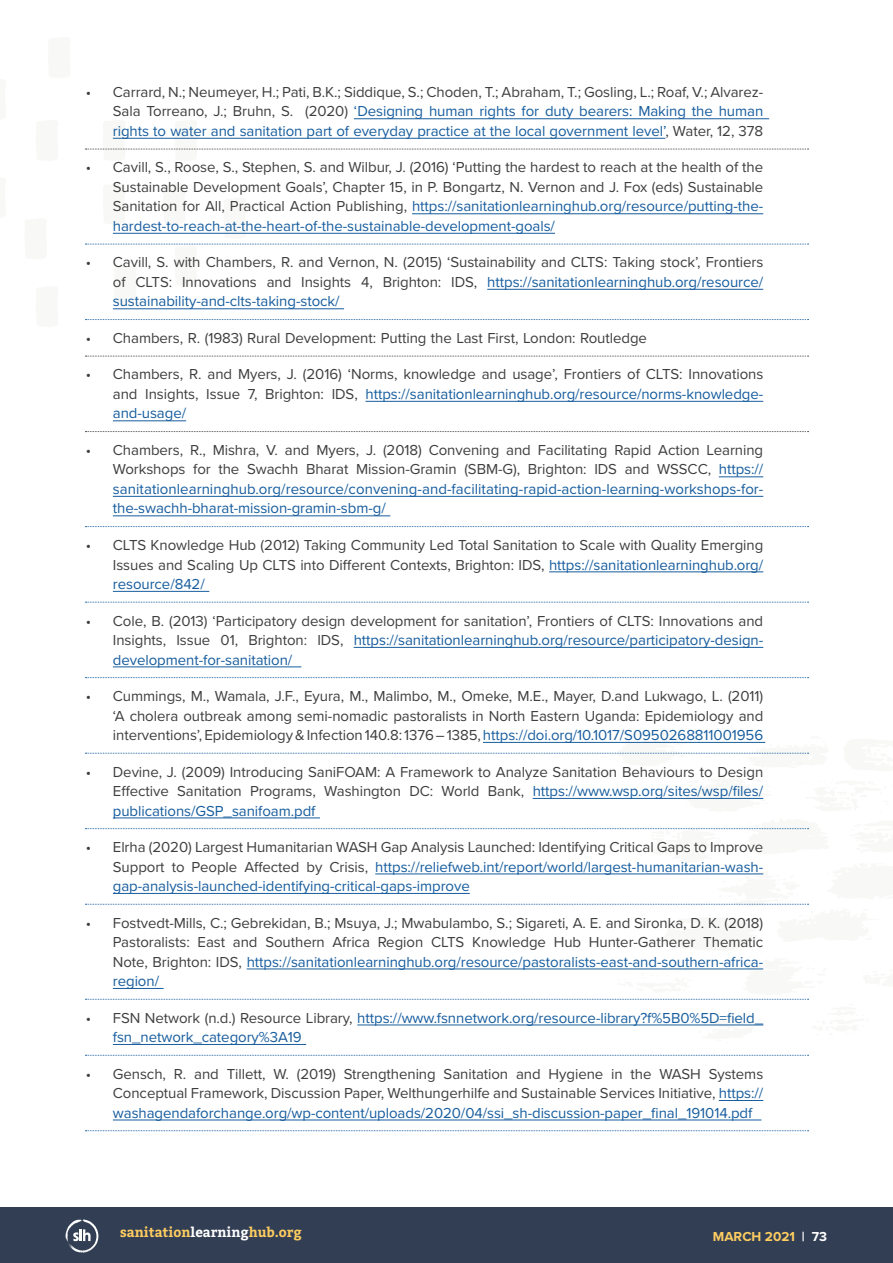
<style>
.page{position:relative;width:893px;height:1263px;background:#fff}
.page>*{position:absolute;margin:0;border:0;box-sizing:border-box;transform-origin:0 0}
.t1{font:15px/19.5px "Proxima Nova";letter-spacing:-.005em;color:#3e3e3f;text-align:justify}
.t2{font:15px/19.5px "Proxima Nova";letter-spacing:-.005em;color:#175d9e}
.t3{font:700 13.5px "Bitter";color:#fecd60}
.t4{font:700 13.5px "Proxima Nova";color:#fecd60}
.s1{color:#175d9e}
.s2{color:#3e3e3f}
.s3{color:#fff}
</style>
<div class="page">
<svg style="left:611px;top:741px;width:198px;height:285px"></svg>
<hr style="left:354px;top:118px;width:415px;height:1px;background:#175d9e">
<svg style="left:85px;top:119px;width:723px;height:31px"></svg>
<hr style="left:113px;top:138px;width:552px;height:1px;background:#175d9e">
<svg style="left:85px;top:213px;width:723px;height:77px"></svg>
<hr style="left:113px;top:233px;width:442px;height:1px;background:#175d9e">
<hr style="left:487px;top:289px;width:276px;height:1px;background:#175d9e">
<svg style="left:85px;top:319px;width:723px;height:1px"></svg>
<hr style="left:113px;top:308px;width:231px;height:1px;background:#175d9e">
<svg style="left:85px;top:356px;width:723px;height:1px"></svg>
<hr style="left:365px;top:401px;width:398px;height:1px;background:#175d9e">
<svg style="left:85px;top:431px;width:723px;height:1px"></svg>
<hr style="left:113px;top:420px;width:73px;height:1px;background:#175d9e">
<hr style="left:719px;top:476px;width:44px;height:1px;background:#175d9e">
<hr style="left:113px;top:496px;width:650px;height:1px;background:#175d9e">
<svg style="left:85px;top:526px;width:723px;height:1px"></svg>
<hr style="left:113px;top:515px;width:277px;height:1px;background:#175d9e">
<hr style="left:549px;top:571px;width:214px;height:1px;background:#175d9e">
<svg style="left:85px;top:602px;width:723px;height:1px"></svg>
<hr style="left:113px;top:591px;width:96px;height:1px;background:#175d9e">
<hr style="left:354px;top:647px;width:409px;height:1px;background:#175d9e">
<svg style="left:85px;top:677px;width:723px;height:1px"></svg>
<hr style="left:113px;top:666px;width:188px;height:1px;background:#175d9e">
<svg style="left:85px;top:753px;width:723px;height:1px"></svg>
<hr style="left:483px;top:742px;width:282px;height:1px;background:#175d9e">
<hr style="left:533px;top:798px;width:230px;height:1px;background:#175d9e">
<svg style="left:85px;top:828px;width:723px;height:1px"></svg>
<hr style="left:113px;top:817px;width:207px;height:1px;background:#175d9e">
<hr style="left:375px;top:873px;width:388px;height:1px;background:#175d9e">
<svg style="left:85px;top:904px;width:723px;height:1px"></svg>
<hr style="left:113px;top:893px;width:357px;height:1px;background:#175d9e">
<hr style="left:247px;top:968px;width:516px;height:1px;background:#175d9e">
<svg style="left:85px;top:999px;width:723px;height:1px"></svg>
<hr style="left:113px;top:988px;width:51px;height:1px;background:#175d9e">
<hr style="left:357px;top:1024px;width:406px;height:1px;background:#175d9e">
<svg style="left:85px;top:1055px;width:723px;height:1px"></svg>
<hr style="left:113px;top:1044px;width:193px;height:1px;background:#175d9e">
<hr style="left:719px;top:1100px;width:44px;height:1px;background:#175d9e">
<svg style="left:85px;top:1130px;width:723px;height:1px"></svg>
<hr style="left:113px;top:1119px;width:648px;height:1px;background:#175d9e">
<div style="left:0;top:1208px;width:893px;height:55px;background:#323e54"></div>
<svg style="left:65px;top:1219px;width:33px;height:34px"></svg>
<p class="t1" style="left:113px;top:81px;width:652px;text-indent:-27px">• Carrard, N.; Neumeyer, H.; Pati, B.K.; Siddique, S.; Choden, T.; Abraham, T.; Gosling, L.; Roaf, V.; Alvarez-Sala Torreano, J.; Bruhn, S. (2020) <span class="s1">‘Designing human rights for duty bearers: Making the human rights to water and sanitation part of everyday practice at the local government level’</span>, Water, 12, 378</p>
<p class="t1" style="left:113px;top:157px;width:652px;text-indent:-27px">• Cavill, S., Roose, S., Stephen, S. and Wilbur, J. (2016) ‘Putting the hardest to reach at the health of the Sustainable Development Goals’, Chapter 15, in P. Bongartz, N. Vernon and J. Fox (eds) Sustainable Sanitation for All, Practical Action Publishing, <span class="s1">https://sanitationlearninghub.org/resource/putting-the&shy;hardest-to-reach-at-the-heart-of-the-sustainable-development-goals/</span></p>
<p class="t1" style="left:113px;top:252px;width:652px;text-indent:-27px">• Cavill, S. with Chambers, R. and Vernon, N. (2015) ‘Sustainability and CLTS: Taking stock’, Frontiers of CLTS: Innovations and Insights 4, Brighton: IDS, <span class="s1">https://sanitationlearninghub.org/resource/ sustainability-and-clts-taking-stock/</span></p>
<p class="t1" style="left:86px;top:328px;width:563px">• Chambers, R. (1983) Rural Development: Putting the Last First, London: Routledge</p>
<p class="t1" style="left:113px;top:364px;width:652px;text-indent:-27px">• Chambers, R. and Myers, J. (2016) ‘Norms, knowledge and usage’, Frontiers of CLTS: Innovations and Insights, Issue 7, Brighton: IDS, <span class="s1">https://sanitationlearninghub.org/resource/norms-knowledge&shy;and-usage/</span></p>
<p class="t1" style="left:113px;top:440px;width:652px;text-indent:-27px">• Chambers, R., Mishra, V. and Myers, J. (2018) Convening and Facilitating Rapid Action Learning Workshops for the Swachh Bharat Mission-Gramin (SBM-G), Brighton: IDS and WSSCC, <span class="s1">https:// sanitationlearninghub.org/resource/convening-and-facilitating-rapid-action-learning-workshops-for&shy;the-swachh-bharat-mission-gramin-sbm-g/</span></p>
<p class="t1" style="left:113px;top:535px;width:652px;text-indent:-27px">• CLTS Knowledge Hub (2012) Taking Community Led Total Sanitation to Scale with Quality Emerging Issues and Scaling Up CLTS into Different Contexts, Brighton: IDS, <span class="s1">https://sanitationlearninghub.org/ resource/842/</span></p>
<p class="t1" style="left:113px;top:610px;width:652px;text-indent:-27px">• Cole, B. (2013) ‘Participatory design development for sanitation’, Frontiers of CLTS: Innovations and Insights, Issue 01, Brighton: IDS, <span class="s1">https://sanitationlearninghub.org/resource/participatory-design&shy;development-for-sanitation/</span></p>
<p class="t1" style="left:113px;top:686px;width:652px;text-indent:-27px">• Cummings, M., Wamala, J.F., Eyura, M., Malimbo, M., Omeke, M.E., Mayer, D.and Lukwago, L. (2011) ‘A cholera outbreak among semi-nomadic pastoralists in North Eastern Uganda: Epidemiology and interventions’, Epidemiology &amp; Infection 140.8: 1376 – 1385, <span class="s1">https://doi.org/10.1017/S0950268811001956</span></p>
<p class="t1" style="left:113px;top:761px;width:652px;text-indent:-27px">• Devine, J. (2009) Introducing SaniFOAM: A Framework to Analyze Sanitation Behaviours to Design Effective Sanitation Programs, Washington DC: World Bank, <span class="s1">https://www.wsp.org/sites/wsp/files/ publications/GSP_sanifoam.pdf</span></p>
<p class="t1" style="left:113px;top:837px;width:652px;text-indent:-27px">• Elrha (2020) Largest Humanitarian WASH Gap Analysis Launched: Identifying Critical Gaps to Improve Support to People Affected by Crisis, <span class="s1">https://reliefweb.int/report/world/largest-humanitarian-wash&shy;gap-analysis-launched-identifying-critical-gaps-improve</span></p>
<p class="t1" style="left:113px;top:912px;width:652px;text-indent:-27px">• Fostvedt-Mills, C.; Gebrekidan, B.; Msuya, J.; Mwabulambo, S.; Sigareti, A. E. and Sironka, D. K. (2018)<br>Pastoralists: East and Southern Africa Region CLTS Knowledge Hub Hunter-Gatherer Thematic Note, Brighton: IDS, <span class="s1">https://sanitationlearninghub.org/resource/pastoralists-east-and-southern-africa&shy;region/</span></p>
<p class="t2" style="left:113px;top:1007px;width:652px;text-indent:-27px"><span class="s2">• FSN Network (n.d.) Resource Library,</span> https://www.fsnnetwork.org/resource-library?f%5B0%5D=field_ fsn_network_category%3A19</p>
<p class="t1" style="left:113px;top:1063px;width:652px;text-indent:-27px">• Gensch, R. and Tillett, W. (2019) Strengthening Sanitation and Hygiene in the WASH Systems Conceptual Framework, Discussion Paper, Welthungerhilfe and Sustainable Services Initiative, <span class="s1">https:// washagendaforchange.org/wp-content/uploads/2020/04/ssi_sh-discussion-paper_final_191014.pdf</span></p>
<p class="t3" style="left:120px;top:1224px;width:183px">sanitation<span class="s3">learning</span>hub.org</p>
<p class="t4" style="left:713px;top:1227px;width:116px">MARCH 2021 <span class="s3">| 73</span></p>
</div>
